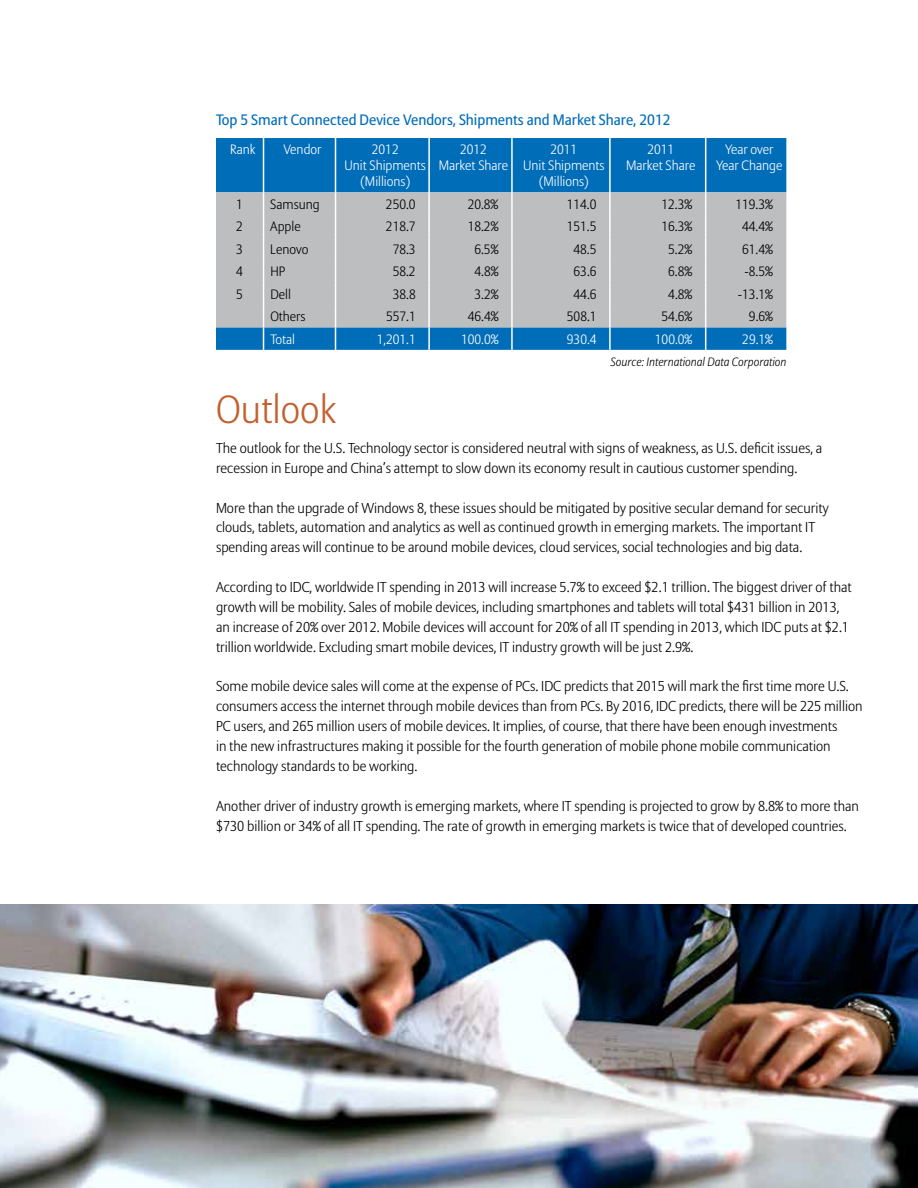
<style>
.page{position:relative;width:918px;height:1188px;background:#fff}
.page>*{position:absolute;margin:0;border:0;box-sizing:border-box;transform-origin:0 0}
.t1{font:300 39px "Allianz Sans";color:#c3602f}
.t2{font:15px "Allianz Sans";color:#006db8}
.t3{font:300 14.25px/20px "Allianz Sans";color:#000}
.t4{font:300 13.5px "Allianz Sans";color:#000}
.t5{font:300 13.5px/16.2px "Allianz Sans";color:#fff;text-align:center}
.t6{font:italic 300 12px "Allianz Sans";color:#000}
</style>
<div class="page">
<img style="left:0;top:905px;width:918px;height:283px">
<div style="left:216px;top:138px;width:570px;height:212px;background:#006db8"></div>
<div style="left:216px;top:192px;width:570px;height:135px;background:#bcbec0"></div>
<hr style="left:263px;top:138px;width:1px;height:54px;background:#fff">
<hr style="left:335px;top:138px;width:1px;height:54px;background:#fff">
<hr style="left:428px;top:138px;width:2px;height:54px;background:#fff">
<hr style="left:511px;top:138px;width:2px;height:54px;background:#fff">
<hr style="left:609px;top:138px;width:2px;height:54px;background:#fff">
<hr style="left:705px;top:138px;width:1px;height:54px;background:#fff">
<hr style="left:428px;top:192px;width:2px;height:23px;background:#fff">
<hr style="left:511px;top:192px;width:2px;height:23px;background:#fff">
<hr style="left:609px;top:192px;width:2px;height:23px;background:#fff">
<hr style="left:428px;top:215px;width:2px;height:22px;background:#fff">
<hr style="left:511px;top:215px;width:2px;height:22px;background:#fff">
<hr style="left:609px;top:215px;width:2px;height:22px;background:#fff">
<hr style="left:428px;top:237px;width:2px;height:23px;background:#fff">
<hr style="left:511px;top:237px;width:2px;height:23px;background:#fff">
<hr style="left:609px;top:237px;width:2px;height:23px;background:#fff">
<hr style="left:428px;top:260px;width:2px;height:22px;background:#fff">
<hr style="left:511px;top:260px;width:2px;height:22px;background:#fff">
<hr style="left:609px;top:260px;width:2px;height:22px;background:#fff">
<hr style="left:428px;top:282px;width:2px;height:23px;background:#fff">
<hr style="left:511px;top:282px;width:2px;height:23px;background:#fff">
<hr style="left:609px;top:282px;width:2px;height:23px;background:#fff">
<hr style="left:428px;top:305px;width:2px;height:22px;background:#fff">
<hr style="left:511px;top:305px;width:2px;height:22px;background:#fff">
<hr style="left:609px;top:305px;width:2px;height:22px;background:#fff">
<svg style="left:263px;top:192px;width:1px;height:158px"></svg>
<svg style="left:335px;top:192px;width:1px;height:158px"></svg>
<hr style="left:428px;top:327px;width:2px;height:23px;background:#fff">
<hr style="left:511px;top:327px;width:2px;height:23px;background:#fff">
<hr style="left:609px;top:327px;width:2px;height:23px;background:#fff">
<svg style="left:705px;top:192px;width:1px;height:158px"></svg>
<p class="t2" style="left:216px;top:111px;width:456px">Top 5 Smart Connected Device Vendors, Shipments and Market Share, 2012</p>
<p class="t5" style="left:230px;top:142px;width:27px">Rank</p>
<p class="t5" style="left:283px;top:142px;width:40px">Vendor</p>
<p class="t5" style="left:345px;top:142px;width:83px">2012<br>Unit Shipments (Millions)</p>
<p class="t5" style="left:439px;top:142px;width:71px">2012<br>Market Share</p>
<p class="t5" style="left:523px;top:142px;width:83px">2011<br>Unit Shipments (Millions)</p>
<p class="t5" style="left:626px;top:142px;width:71px">2011<br>Market Share</p>
<p class="t5" style="left:716px;top:142px;width:68px">Year over<br>Year Change</p>
<p class="t4" style="left:236px;top:196px;width:8px">1</p>
<p class="t4" style="left:270px;top:196px;width:51px">Samsung</p>
<p class="t4" style="left:386px;top:196px;width:31px">250.0</p>
<p class="t4" style="left:468px;top:196px;width:32px">20.8%</p>
<p class="t4" style="left:567px;top:196px;width:31px">114.0</p>
<p class="t4" style="left:661px;top:196px;width:32px">12.3%</p>
<p class="t4" style="left:735px;top:196px;width:39px">119.3%</p>
<p class="t4" style="left:236px;top:219px;width:8px">2</p>
<p class="t4" style="left:270px;top:219px;width:32px">Apple</p>
<p class="t4" style="left:386px;top:219px;width:31px">218.7</p>
<p class="t4" style="left:468px;top:219px;width:32px">18.2%</p>
<p class="t4" style="left:567px;top:219px;width:31px">151.5</p>
<p class="t4" style="left:661px;top:219px;width:32px">16.3%</p>
<p class="t4" style="left:742px;top:219px;width:32px">44.4%</p>
<p class="t4" style="left:236px;top:241px;width:8px">3</p>
<p class="t4" style="left:270px;top:241px;width:40px">Lenovo</p>
<p class="t4" style="left:393px;top:241px;width:24px">78.3</p>
<p class="t4" style="left:474px;top:241px;width:26px">6.5%</p>
<p class="t4" style="left:574px;top:241px;width:24px">48.5</p>
<p class="t4" style="left:668px;top:241px;width:26px">5.2%</p>
<p class="t4" style="left:742px;top:241px;width:32px">61.4%</p>
<p class="t4" style="left:236px;top:264px;width:8px">4</p>
<p class="t4" style="left:270px;top:264px;width:16px">HP</p>
<p class="t4" style="left:393px;top:264px;width:24px">58.2</p>
<p class="t4" style="left:475px;top:264px;width:26px">4.8%</p>
<p class="t4" style="left:574px;top:264px;width:24px">63.6</p>
<p class="t4" style="left:668px;top:264px;width:26px">6.8%</p>
<p class="t4" style="left:745px;top:264px;width:30px">-8.5%</p>
<p class="t4" style="left:236px;top:286px;width:8px">5</p>
<p class="t4" style="left:270px;top:286px;width:22px">Dell</p>
<p class="t4" style="left:393px;top:286px;width:24px">38.8</p>
<p class="t4" style="left:475px;top:286px;width:26px">3.2%</p>
<p class="t4" style="left:574px;top:286px;width:24px">44.6</p>
<p class="t4" style="left:668px;top:286px;width:26px">4.8%</p>
<p class="t4" style="left:738px;top:286px;width:37px">-13.1%</p>
<p class="t4" style="left:270px;top:309px;width:37px">Others</p>
<p class="t4" style="left:386px;top:309px;width:31px">557.1</p>
<p class="t4" style="left:468px;top:309px;width:32px">46.4%</p>
<p class="t4" style="left:567px;top:309px;width:31px">508.1</p>
<p class="t4" style="left:662px;top:309px;width:32px">54.6%</p>
<p class="t4" style="left:749px;top:309px;width:26px">9.6%</p>
<p class="t5" style="left:270px;top:332px;width:26px">Total</p>
<p class="t5" style="left:377px;top:332px;width:40px">1,201.1</p>
<p class="t5" style="left:461px;top:332px;width:39px">100.0%</p>
<p class="t5" style="left:567px;top:332px;width:31px">930.4</p>
<p class="t5" style="left:655px;top:332px;width:39px">100.0%</p>
<p class="t5" style="left:742px;top:332px;width:32px">29.1%</p>
<p class="t1" style="left:216px;top:386px;width:122px">Outlook</p>
<p class="t6" style="left:611px;top:354px;width:177px">Source: International Data Corporation</p>
<p class="t3" style="left:216px;top:439px;width:608px">The outlook for the U.S. Technology sector is considered neutral with signs of weakness, as U.S. deficit issues, a recession in Europe and China’s attempt to slow down its economy result in cautious customer spending.</p>
<p class="t3" style="left:216px;top:498px;width:614px">More than the upgrade of Windows 8, these issues should be mitigated by positive secular demand for security clouds, tablets, automation and analytics as well as continued growth in emerging markets. The important IT spending areas will continue to be around mobile devices, cloud services, social technologies and big data.</p>
<p class="t3" style="left:216px;top:578px;width:637px">According to IDC, worldwide IT spending in 2013 will increase 5.7% to exceed $2.1 trillion. The biggest driver of that growth will be mobility. Sales of mobile devices, including smartphones and tablets will total $431 billion in 2013, an increase of 20% over 2012. Mobile devices will account for 20% of all IT spending in 2013, which IDC puts at $2.1 trillion worldwide. Excluding smart mobile devices, IT industry growth will be just 2.9%.</p>
<p class="t3" style="left:216px;top:677px;width:648px">Some mobile device sales will come at the expense of PCs. IDC predicts that 2015 will mark the first time more U.S. consumers access the internet through mobile devices than from PCs. By 2016, IDC predicts, there will be 225 million PC users, and 265 million users of mobile devices. It implies, of course, that there have been enough investments<br>in the new infrastructures making it possible for the fourth generation of mobile phone mobile communication technology standards to be working.</p>
<p class="t3" style="left:216px;top:796px;width:644px">Another driver of industry growth is emerging markets, where IT spending is projected to grow by 8.8% to more than $730 billion or 34% of all IT spending. The rate of growth in emerging markets is twice that of developed countries.</p>
</div>
